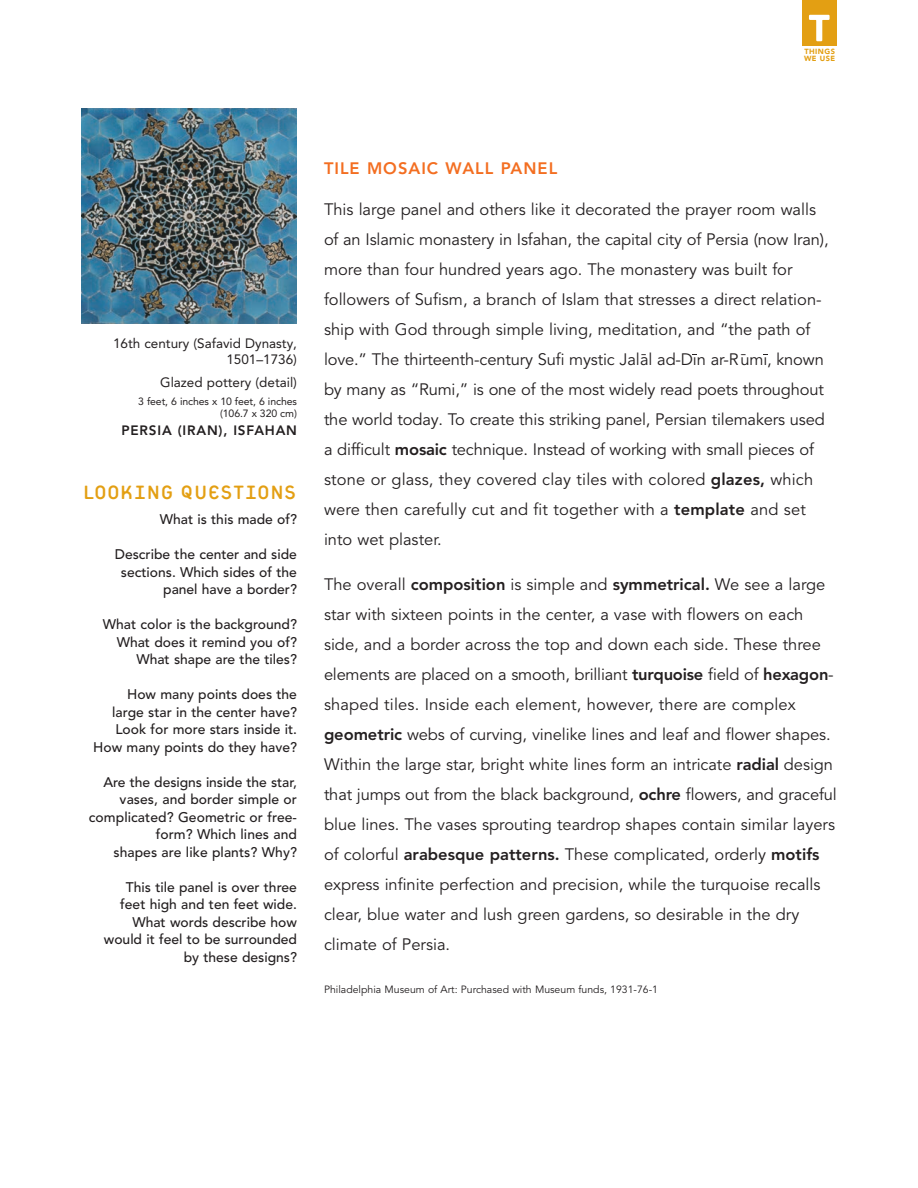
<style>
.page{position:relative;width:918px;height:1188px;background:#fff}
.page>*{position:absolute;margin:0;border:0;box-sizing:border-box;transform-origin:0 0}
.t1{font:28.8px "Platelet";letter-spacing:-.01em;color:#e39f13}
.Resource_Book_Body_T{font:16.5px/30px "Avenir LT Pro";color:#231f20}
.Resource_Book_Art_Ti{font:800 16.5px "Avenir LT Pro";letter-spacing:.06em;color:#f36e21}
.Looking_Questions_Bo{font:500 13.8px/17.5px "Avenir LT Pro";color:#231f20;text-align:right}
.Art_Info{font:13.5px/16.5px "Avenir LT Pro";color:#231f20;text-align:right}
.Artist_Name{font:800 13.5px "Avenir LT Pro";letter-spacing:.06em;color:#231f20}
.Credit_Line{font:10.5px "Avenir LT Pro";color:#231f20}
.Art_Size{font:10.5px/12px "Avenir LT Pro";letter-spacing:-.01em;color:#231f20;text-align:right}
.t2{font:900 7.5px/7.1px "Avenir LT Pro";letter-spacing:.06em;color:#e39f13}
.s1{font-weight:800}
</style>
<div class="page">
<img style="left:81px;top:108px;width:216px;height:216px">
<div style="left:802px;top:0;width:35px;height:46px;background:#e39f13"></div>
<svg style="left:809px;top:15px;width:21px;height:26px"></svg>
<p class="t2" style="left:804px;top:48px;width:33px">THINGS<br>WE USE</p>
<p class="Art_Info" style="left:113px;top:335px;width:186px">16th century (Safavid Dynasty,<br>1501–1736)</p>
<p class="Art_Info" style="left:160px;top:374px;width:138px">Glazed pottery (detail)</p>
<p class="Art_Size" style="left:138px;top:395px;width:160px">3 feet, 6 inches x 10 feet, 6 inches (106.7 x 320 cm)</p>
<p class="Artist_Name" style="left:121px;top:422px;width:177px">PERSIA (IRAN), ISFAHAN</p>
<p class="t1" style="left:82px;top:479px;width:216px">LOOKING QUESTIONS</p>
<p class="Looking_Questions_Bo" style="left:160px;top:511px;width:139px">What is this made of?</p>
<p class="Looking_Questions_Bo" style="left:115px;top:546px;width:184px">Describe the center and side sections. Which sides of the panel have a border?</p>
<p class="Looking_Questions_Bo" style="left:103px;top:616px;width:196px">What color is the background?<br>What does it remind you of?<br>What shape are the tiles?</p>
<p class="Looking_Questions_Bo" style="left:93px;top:686px;width:205px">How many points does the large star in the center have?<br>Look for more stars inside it.<br>How many points do they have?</p>
<p class="Looking_Questions_Bo" style="left:89px;top:773px;width:210px">Are the designs inside the star, vases, and border simple or complicated? Geometric or free&shy;form? Which lines and<br>shapes are like plants? Why?</p>
<p class="Looking_Questions_Bo" style="left:104px;top:878px;width:195px">This tile panel is over three feet high and ten feet wide.<br>What words describe how would it feel to be surrounded by these designs?</p>
<p class="Resource_Book_Art_Ti" style="left:324px;top:159px;width:235px">TILE MOSAIC WALL PANEL</p>
<p class="Resource_Book_Body_T" style="left:324px;top:195px;width:506px">This large panel and others like it decorated the prayer room walls of an Islamic monastery in Isfahan, the capital city of Persia (now Iran), more than four hundred years ago. The monastery was built for followers of Sufism, a branch of Islam that stresses a direct relation&shy;ship with God through simple living, meditation, and “the path of love.” The thirteenth-century Sufi mystic Jal ¯al ad-Din ar-R ¯umi, known by many as “Rumi,” is one of the most widely read poets throughout the world today. To create this striking panel, Persian tilemakers used a difficult <span class="s1">mosaic</span> technique. Instead of working with small pieces of stone or glass, they covered clay tiles with colored <span class="s1">glazes,</span> which were then carefully cut and fit together with a <span class="s1">template</span> and set into wet plaster.</p>
<p class="Resource_Book_Body_T" style="left:324px;top:570px;width:514px">The overall <span class="s1">composition</span> is simple and <span class="s1">symmetrical.</span> We see a large star with sixteen points in the center, a vase with flowers on each side, and a border across the top and down each side. These three elements are placed on a smooth, brilliant <span class="s1">turquoise</span> field of <span class="s1">hexagon&shy;</span>shaped tiles. Inside each element, however, there are complex <span class="s1">geometric</span> webs of curving, vinelike lines and leaf and flower shapes.<br>Within the large star, bright white lines form an intricate <span class="s1">radial</span> design that jumps out from the black background, <span class="s1">ochre</span> flowers, and graceful blue lines. The vases sprouting teardrop shapes contain similar layers of colorful <span class="s1">arabesque patterns.</span> These complicated, orderly <span class="s1">motifs </span>express infinite perfection and precision, while the turquoise recalls clear, blue water and lush green gardens, so desirable in the dry climate of Persia.</p>
<p class="Credit_Line" style="left:324px;top:983px;width:336px">Philadelphia Museum of Art: Purchased with Museum funds, 1931-76-1</p>
</div>
